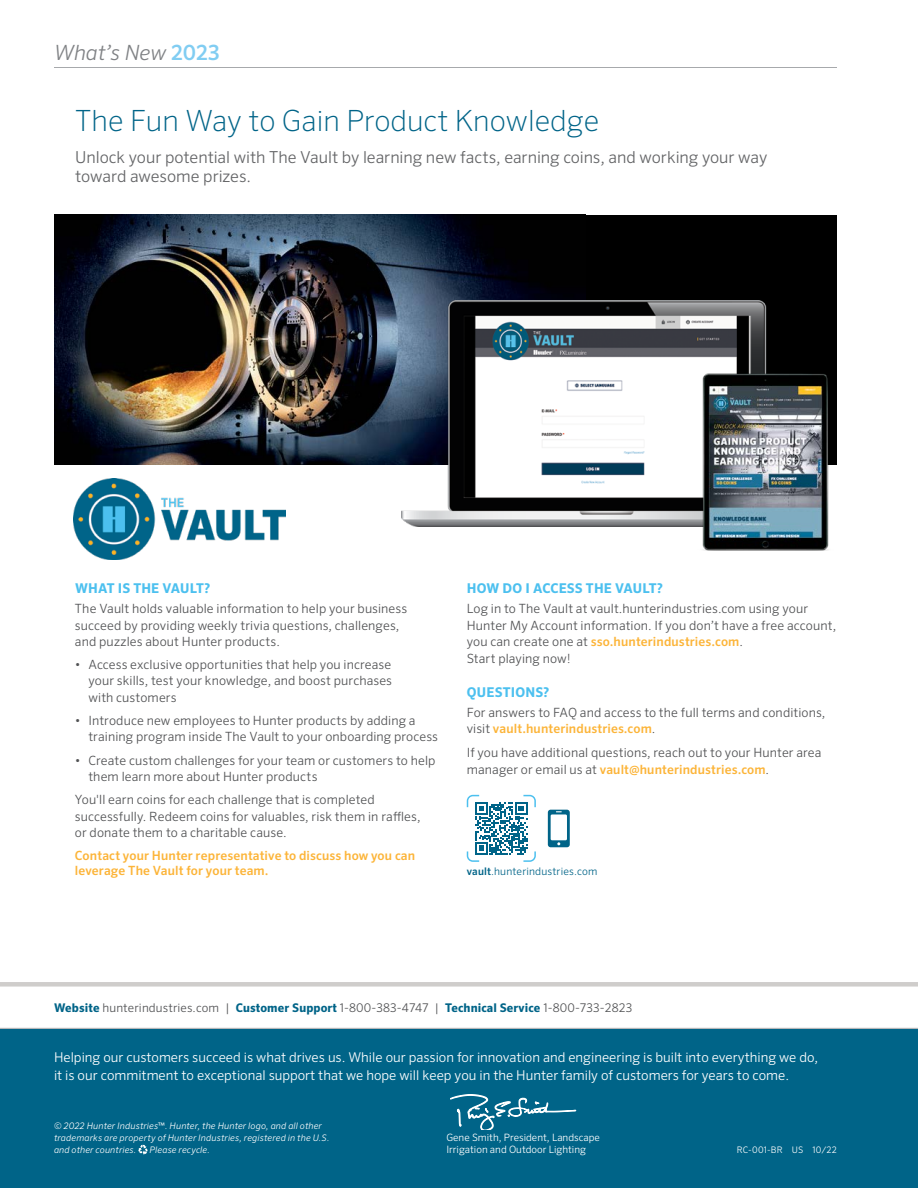
<style>
.page{position:relative;width:918px;height:1188px;background:#fff}
.page>*{position:absolute;margin:0;border:0;box-sizing:border-box;transform-origin:0 0}
.t1{font:200 29.25px "Sero Pro";color:#006488}
.t2{font:italic 300 21px "Sero Pro";color:#808285}
.t3{font:300 16.5px/19.5px "Sero Pro";letter-spacing:-.005em;color:#636466}
.t4{font:300 13.5px/18px "Sero Pro";color:#fff}
.t5{font:700 13.5px "Sero Pro";letter-spacing:.01em;color:#4cc0ef}
.t6{font:300 12.75px/16.5px "Sero Pro";letter-spacing:.01em;color:#515254}
.t7{font:500 12.75px/15.3px "Sero Pro";letter-spacing:.01em;color:#fcb438}
.t8{font:300 12px "Sero Pro";letter-spacing:.01em;color:#515254}
.t9{font:300 10.5px "Sero Pro";letter-spacing:.015em;color:#006488}
.t10{font:300 10.2px/12.1px "Sero Pro";color:#fff}
.t11{font:italic 300 9px/12px "Sero Pro";letter-spacing:.015em;color:#fff}
.t12{font:300 9px "Sero Pro";letter-spacing:.025em;color:#fff}
.s1{font-weight:500;font-style:normal;color:#81cdf2}
.s2{font-weight:500;color:#fcb438}
.s3{font-weight:500}
.s4{font-weight:700;color:#006488}
.s5{font-weight:400;font-style:normal}
</style>
<div class="page">
<div style="left:0;top:1029px;width:918px;height:159px;background:#006488"></div>
<svg style="left:138px;top:1145px;width:10px;height:10px"></svg>
<div style="left:0;top:982px;width:918px;height:5px;background:#cfcdcb"></div>
<hr style="left:0;top:1028px;width:918px;height:1px;background:#a7a9ac">
<svg style="left:450px;top:1094px;width:126px;height:36px"></svg>
<hr style="left:54px;top:67px;width:783px;height:1px;background:#a7a9ac">
<div style="left:54px;top:215px;width:783px;height:249px;background:#000"></div>
<img style="left:54px;top:215px;width:509px;height:249px">
<svg style="left:467px;top:795px;width:69px;height:67px"></svg>
<svg style="left:548px;top:810px;width:22px;height:37px"></svg>
<img style="left:402px;top:300px;width:405px;height:227px">
<img style="left:697px;top:374px;width:137px;height:176px">
<img style="left:74px;top:479px;width:212px;height:81px">
<h2 class="t2" style="left:54px;top:40px;width:167px">What’s New <span class="s1">2023</span></h2>
<h1 class="t1" style="left:75px;top:103px;width:526px">The Fun Way to Gain Product Knowledge</h1>
<p class="t3" style="left:75px;top:147px;width:694px">Unlock your potential with The Vault by learning new facts, earning coins, and working your way toward awesome prizes.</p>
<p class="t5" style="left:75px;top:580px;width:137px">WHAT IS THE VAULT?</p>
<p class="t6" style="left:75px;top:600px;width:334px">The Vault holds valuable information to help your business succeed by providing weekly trivia questions, challenges, and puzzles about Hunter products.</p>
<p class="t6" style="left:88px;top:656px;width:305px;text-align:justify;text-indent:-14px">• Access exclusive opportunities that help you increase your skills, test your knowledge, and boost purchases with customers</p>
<p class="t6" style="left:88px;top:712px;width:351px;text-indent:-14px">• Introduce new employees to Hunter products by adding a training program inside The Vault to your onboarding process</p>
<p class="t6" style="left:88px;top:752px;width:348px;text-indent:-14px">• Create custom challenges for your team or customers to help them learn more about Hunter products</p>
<p class="t6" style="left:75px;top:792px;width:347px">You'll earn coins for each challenge that is completed successfully. Redeem coins for valuables, risk them in raffles, or donate them to a charitable cause.</p>
<p class="t7" style="left:75px;top:848px;width:342px">Contact your Hunter representative to discuss how you can leverage The Vault for your team.</p>
<p class="t5" style="left:467px;top:580px;width:198px">HOW DO I ACCESS THE VAULT?</p>
<p class="t6" style="left:467px;top:600px;width:371px">Log in to The Vault at vault.hunterindustries.com using your Hunter My Account information. If you don’t have a free account, you can create one at <span class="s2">sso.hunterindustries.com</span>.<br>Start playing now!</p>
<p class="t5" style="left:467px;top:684px;width:84px">QUESTIONS?</p>
<p class="t6" style="left:467px;top:704px;width:360px">For answers to FAQ and access to the full terms and conditions, visit <span class="s2">vault.hunterindustries.com</span>.</p>
<p class="t6" style="left:467px;top:745px;width:356px">If you have additional questions, reach out to your Hunter area manager or email us at <span class="s2">vault@hunterindustries.com</span>.</p>
<p class="t9" style="left:467px;top:865px;width:132px"><span class="s3">vault</span>.hunterindustries.com</p>
<p class="t8" style="left:54px;top:1001px;width:580px"><span class="s4">Website</span> hunterindustries.com | <span class="s4">Customer Support</span> 1-800-383-4747 | <span class="s4">Technical Service</span> 1-800-733-2823</p>
<p class="t4" style="left:54px;top:1048px;width:766px">Helping our customers succeed is what drives us. While our passion for innovation and engineering is built into everything we do, it is our commitment to exceptional support that we hope will keep you in the Hunter family of customers for years to come.</p>
<p class="t11" style="left:54px;top:1120px;width:277px">© 2022 Hunter Industries<span class="s5">™</span>. Hunter, the Hunter logo, and all other trademarks are property of Hunter Industries, registered in the U.S. and other countries.</p>
<p class="t10" style="left:446px;top:1131px;width:155px">Gene Smith, President, Landscape<br>Irrigation and Outdoor Lighting</p>
<p class="t11" style="left:150px;top:1144px;width:62px">Please recycle.</p>
<p class="t12" style="left:737px;top:1145px;width:102px">RC-001-BR US 10/22</p>
</div>
